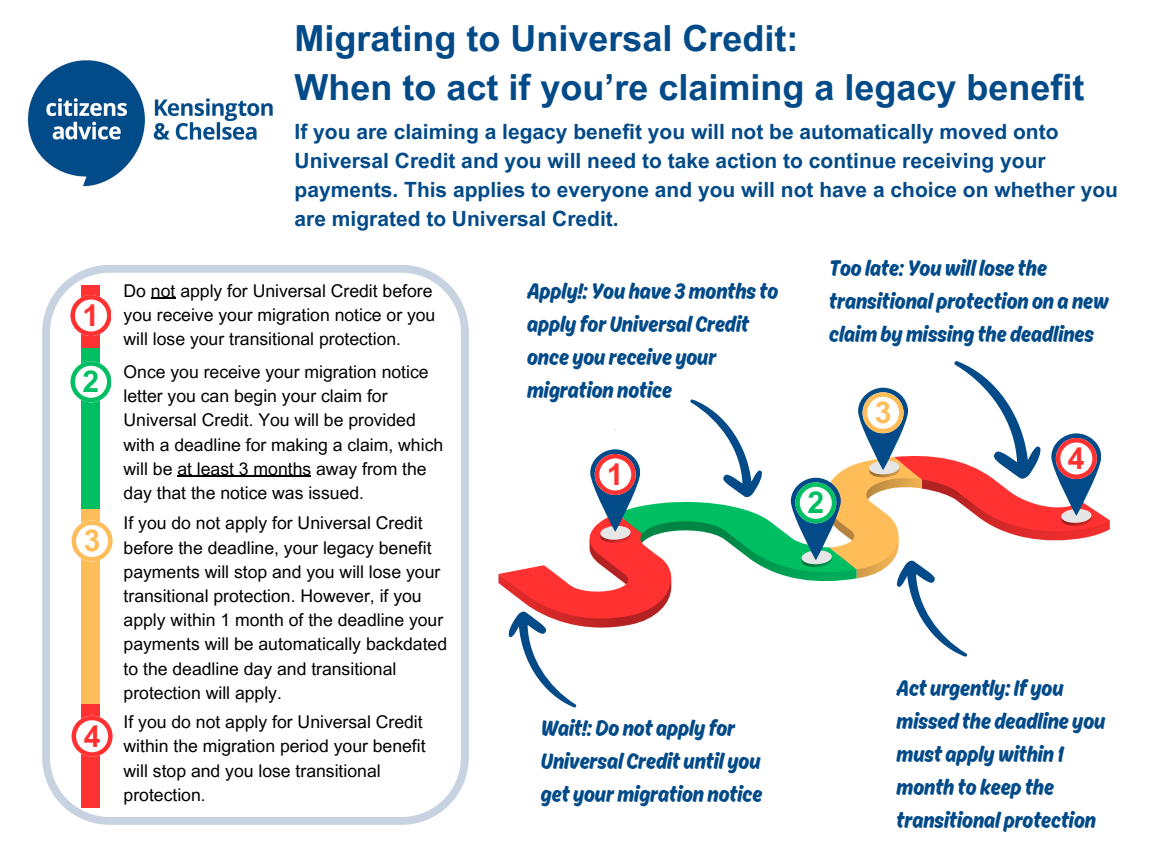
<style>
.page{position:relative;width:1152px;height:864px;background:#fff}
.page>*{position:absolute;margin:0;border:0;box-sizing:border-box;transform-origin:0 0}
.t1{font:700 36px/49.5px "Arial MT Pro";color:#024a88}
.t2{font:700 30.15px "Arial MT Pro";color:#ff3131}
.t3{font:700 30.15px "Arial MT Pro";color:#00bf63}
.t4{font:700 30.15px "Arial MT Pro";color:#ffbd59}
.t5{font:23.55px/33px "Ahkio";color:#024a88}
.t6{font:700 21px/29.2px "Arial MT Pro";color:#024a88}
.t7{font:17.55px/24.2px "Arial MT Pro";color:#000}
</style>
<div class="page">
<svg style="left:42px;top:265px;width:427px;height:560px"></svg>
<div style="left:82px;top:285px;width:18px;height:63px;background:#ff3131"></div>
<div style="left:82px;top:348px;width:18px;height:161px;background:#00bf63"></div>
<div style="left:82px;top:509px;width:18px;height:196px;background:#ffbd59"></div>
<div style="left:82px;top:705px;width:18px;height:103px;background:#ff3131"></div>
<svg style="left:70px;top:295px;width:42px;height:41px"></svg>
<svg style="left:70px;top:295px;width:41px;height:40px"></svg>
<div style="left:70px;top:361px;width:42px;height:41px;background:#fff;border-radius:50%"></div>
<svg style="left:70px;top:361px;width:41px;height:41px"></svg>
<svg style="left:72px;top:520px;width:41px;height:42px"></svg>
<svg style="left:72px;top:520px;width:40px;height:41px"></svg>
<svg style="left:72px;top:716px;width:41px;height:41px"></svg>
<svg style="left:72px;top:716px;width:40px;height:40px"></svg>
<svg style="left:498px;top:361px;width:611px;height:347px"></svg>
<img style="left:27px;top:60px;width:246px;height:127px">
<svg style="left:151px;top:298px;width:24px;height:1px"></svg>
<hr style="left:177px;top:476px;width:134px;height:1px;background:#000">
<p class="t2" style="left:83px;top:304px;width:18px">1</p>
<p class="t3" style="left:83px;top:370px;width:18px">2</p>
<p class="t4" style="left:84px;top:529px;width:18px">3</p>
<p class="t2" style="left:84px;top:725px;width:18px">4</p>
<h3 class="t1" style="left:295px;top:18px;width:791px">Migrating to Universal Credit:<br>When to act if you’re claiming a legacy benefit</h3>
<p class="t6" style="left:295px;top:119px;width:825px">If you are claiming a legacy benefit you will not be automatically moved onto Universal Credit and you will need to take action to continue receiving your payments. This applies to everyone and you will not have a choice on whether you are migrated to Universal Credit.</p>
<p class="t5" style="left:527px;top:274px;width:253px">Apply!: You have 3 months to apply for Universal Credit once you receive your migration notice</p>
<h2 class="t7" style="left:124px;top:281px;width:313px">Do not apply for Universal Credit before you receive your migration notice or you will lose your transitional protection.</h2>
<h2 class="t7" style="left:124px;top:362px;width:321px">Once you receive your migration notice letter you can begin your claim for Universal Credit. You will be provided with a deadline for making a claim, which will be at least 3 months away from the day that the notice was issued.</h2>
<p class="t7" style="left:124px;top:513px;width:325px">If you do not apply for Universal Credit before the deadline, your legacy benefit payments will stop and you will lose your transitional protection. However, if you apply within 1 month of the deadline your payments will be automatically backdated to the deadline day and transitional protection will apply.</p>
<p class="t7" style="left:124px;top:712px;width:304px">If you do not apply for Universal Credit within the migration period your benefit will stop and you lose transitional protection.</p>
<p class="t5" style="left:541px;top:711px;width:223px">Wait!: Do not apply for<br>Universal Credit until you get your migration notice</p>
<p class="t2" style="left:607px;top:463px;width:18px">1</p>
<p class="t5" style="left:829px;top:251px;width:281px">Too late: Youwill lose the transitional protection on a new claim by missing the deadlines</p>
<h1 class="t3" style="left:807px;top:491px;width:18px">2</h1>
<p class="t4" style="left:875px;top:401px;width:18px">3</p>
<p class="t2" style="left:1068px;top:447px;width:18px">4</p>
<p class="t5" style="left:897px;top:671px;width:210px">Act urgently: If you missed the deadline you must applywithin 1 month to keep the transitional protection</p>
</div>
